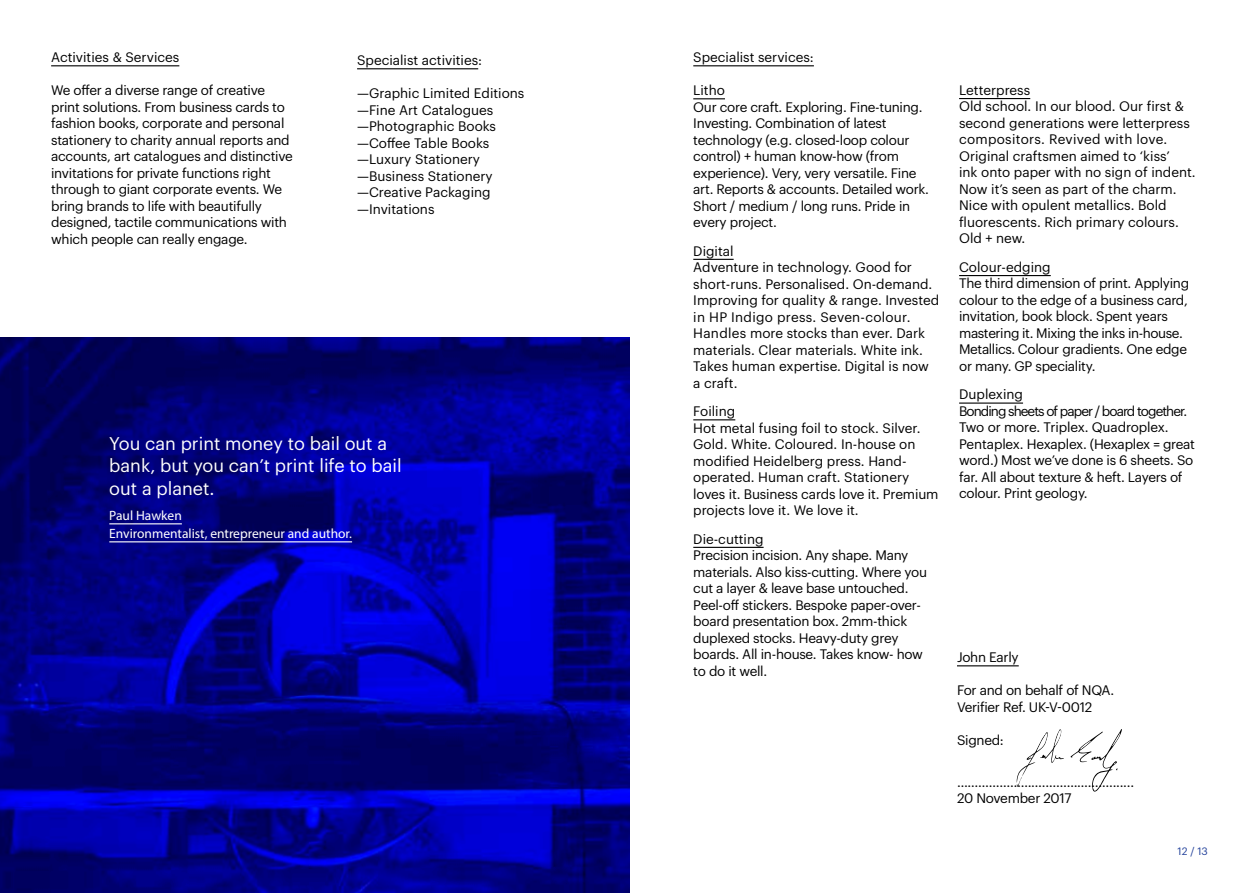
<style>
.page{position:relative;width:1259px;height:893px;background:#fff}
.page>*{position:absolute;margin:0;border:0;box-sizing:border-box;transform-origin:0 0}
.t1{font:18px/22.5px "Graphik";color:#fff}
.t2{font:13.5px/16.5px "Graphik";letter-spacing:-.02em;color:#000}
.t3{font:13.5px/16.5px "Graphik";color:#000}
.t4{font:13.5px/18px "Myriad Pro";color:#fff}
.t5{font:10.5px "Graphik";color:#203f99}
</style>
<div class="page">
<img style="left:0;top:338px;width:629px;height:555px">
<hr style="left:109px;top:523px;width:73px;height:1px;background:#fff">
<hr style="left:109px;top:541px;width:243px;height:1px;background:#fff">
<svg style="left:1070px;top:729px;width:52px;height:63px"></svg>
<svg style="left:1016px;top:729px;width:48px;height:58px"></svg>
<hr style="left:957px;top:665px;width:61px;height:1px;background:#000">
<hr style="left:51px;top:65px;width:128px;height:1px;background:#000">
<hr style="left:357px;top:68px;width:121px;height:1px;background:#000">
<hr style="left:693px;top:65px;width:121px;height:1px;background:#000">
<hr style="left:693px;top:98px;width:32px;height:1px;background:#000">
<hr style="left:693px;top:259px;width:40px;height:1px;background:#000">
<hr style="left:693px;top:419px;width:42px;height:1px;background:#000">
<hr style="left:693px;top:547px;width:70px;height:1px;background:#000">
<hr style="left:959px;top:98px;width:71px;height:1px;background:#000">
<hr style="left:959px;top:275px;width:91px;height:1px;background:#000">
<hr style="left:959px;top:402px;width:64px;height:2px;background:#000">
<p class="t3" style="left:51px;top:48px;width:130px">Activities &amp; Services</p>
<p class="t2" style="left:51px;top:81px;width:243px">We offer a diverse range of creative print solutions. From business cards to fashion books, corporate and personal stationery to charity annual reports and accounts, art catalogues and distinctive invitations for private functions right through to giant corporate events. We bring brands to life with beautifully designed, tactile communications with which people can really engage.</p>
<p class="t3" style="left:357px;top:51px;width:127px">Specialist activities:</p>
<p class="t3" style="left:357px;top:84px;width:169px">—Graphic Limited Editions —Fine Art Catalogues —Photographic Books —Coffee Table Books —Luxury Stationery —Business Stationery —Creative Packaging —Invitations</p>
<h1 class="t1" style="left:109px;top:430px;width:294px">You can print money to bail out a bank, but you can’t print life to bail out a planet.</h1>
<p class="t4" style="left:109px;top:506px;width:244px">Paul Hawken<br>Environmentalist, entrepreneur and author.</p>
<p class="t3" style="left:693px;top:48px;width:122px">Specialist services:</p>
<p class="t2" style="left:693px;top:81px;width:237px">Litho<br>Our core craft. Exploring. Fine-tuning.<br>Investing. Combination of latest technology (e.g. closed-loop colour control) + human know-how (from experience). Very, very versatile. Fine art. Reports &amp; accounts. Detailed work.<br>Short / medium / long runs. Pride in every project.</p>
<p class="t3" style="left:693px;top:241px;width:247px">Digital<br>Adventure in technology. Good for short-runs. Personalised. On-demand.<br>Improving for quality &amp; range. Invested in HP Indigo press. Seven-colour.<br>Handles more stocks than ever. Dark materials. Clear materials. White ink.<br>Takes human expertise. Digital is now a craft.</p>
<p class="t3" style="left:693px;top:402px;width:247px">Foiling<br>Hot metal fusing foil to stock. Silver.<br>Gold. White. Coloured. In-house on modified Heidelberg press. Hand&shy;operated. Human craft. Stationery loves it. Business cards love it. Premium projects love it. We love it.</p>
<p class="t2" style="left:693px;top:529px;width:235px">Die-cutting<br>Precision incision. Any shape. Many materials. Also kiss-cutting. Where you cut a layer &amp; leave base untouched.<br>Peel-off stickers. Bespoke paper-over&shy;board presentation box. 2mm-thick duplexed stocks. Heavy-duty grey boards. All in-house. Takes know- how to do it well.</p>
<p class="t3" style="left:959px;top:81px;width:238px">Letterpress<br>Old school. In our blood. Our first &amp; second generations were letterpress compositors. Revived with love.<br>Original craftsmen aimed to ‘kiss’<br>ink onto paper with no sign of indent.<br>Now it’s seen as part of the charm.<br>Nice with opulent metallics. Bold fluorescents. Rich primary colours.<br>Old + new.</p>
<p class="t2" style="left:959px;top:258px;width:232px">Colour-edging<br>The third dimension of print. Applying colour to the edge of a business card, invitation, book block. Spent years mastering it. Mixing the inks in-house.<br>Metallics. Colour gradients. One edge or many. GP speciality.</p>
<p class="t2" style="left:959px;top:385px;width:237px">Duplexing<br>Bonding sheets of paper / board together.<br>Two or more. Triplex. Quadroplex.<br>Pentaplex. Hexaplex. (Hexaplex = great word.) Most we’ve done is 6 sheets. So far. All about texture &amp; heft. Layers of colour. Print geology.</p>
<p class="t2" style="left:957px;top:648px;width:63px">John Early</p>
<p class="t2" style="left:957px;top:681px;width:159px">For and on behalf of NQA.<br>Verifier Ref. UK-V-0012</p>
<p class="t2" style="left:957px;top:730px;width:48px">Signed:</p>
<p class="t2" style="left:957px;top:772px;width:179px">…………………….……………….......<br>20 November 2017</p>
<p class="t5" style="left:1177px;top:843px;width:32px">12 / 13</p>
</div>
